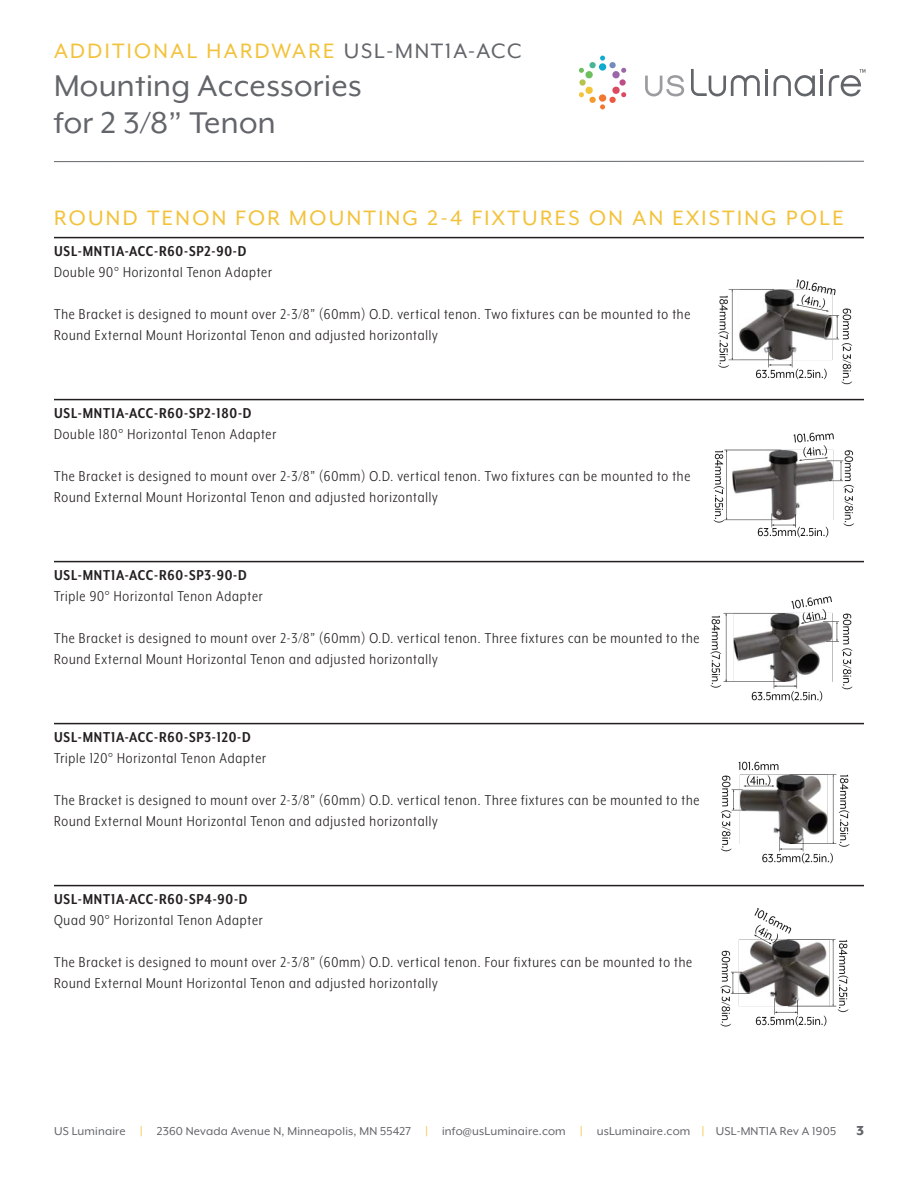
<style>
.page{position:relative;width:918px;height:1188px;background:#fff}
.page>*{position:absolute;margin:0;border:0;box-sizing:border-box;transform-origin:0 0}
.t1{font:34.5px/36.8px "Mr Eaves XL Mod OT";letter-spacing:.01em;color:#62656a}
.Head_Yellow{font:24px "Mr Eaves XL Mod OT";letter-spacing:.1em;color:#f3c23b}
.t2{font:16.5px/21px "Mr Eaves XL Mod Nar OT";letter-spacing:.05em;color:#231f20}
.t3{font:700 16.5px "Mr Eaves XL Mod Nar OT";letter-spacing:.05em;color:#231f20}
.t4{font:800 15px "Mr Eaves XL Mod OT";color:#62656a}
.t5{font:13.2px "Mr Eaves XL Mod OT";letter-spacing:.015em;color:#62656a}
.s1{color:#62656a}
.s2{font-weight:800;color:#f3c23b}
.s3{color:#63656a}
</style>
<div class="page">
<svg style="left:579px;top:79px;width:7px;height:7px"></svg>
<svg style="left:619px;top:79px;width:7px;height:7px"></svg>
<svg style="left:579px;top:86px;width:48px;height:23px"></svg>
<svg style="left:579px;top:56px;width:48px;height:23px"></svg>
<svg style="left:645px;top:75px;width:39px;height:21px"></svg>
<svg style="left:774px;top:75px;width:41px;height:21px"></svg>
<hr style="left:821px;top:76px;width:2px;height:20px;background:#62656a">
<svg style="left:691px;top:69px;width:77px;height:27px"></svg>
<svg style="left:829px;top:69px;width:36px;height:27px"></svg>
<hr style="left:54px;top:161px;width:810px;height:1px;background:#62656a">
<img style="left:702px;top:279px;width:162px;height:748px">
<hr style="left:54px;top:399px;width:810px;height:1px;background:#231f20">
<hr style="left:54px;top:561px;width:810px;height:1px;background:#231f20">
<hr style="left:54px;top:723px;width:810px;height:1px;background:#231f20">
<hr style="left:54px;top:885px;width:810px;height:1px;background:#231f20">
<hr style="left:54px;top:237px;width:810px;height:1px;background:#231f20">
<h2 class="Head_Yellow" style="left:54px;top:37px;width:469px">ADDITIONAL HARDWARE <span class="s1">USL-MNT1A-ACC</span></h2>
<h1 class="t1" style="left:54px;top:67px;width:309px">Mounting Accessories for 2 3/8” Tenon</h1>
<p class="Head_Yellow" style="left:54px;top:204px;width:791px">ROUND TENON FOR MOUNTING 2-4 FIXTURES ON AN EXISTING POLE</p>
<p class="t3" style="left:54px;top:243px;width:194px">USL-MNT1A-ACC-R60-SP2-90-D</p>
<p class="t2" style="left:54px;top:262px;width:220px">Double 90° Horizontal Tenon Adapter</p>
<p class="t2" style="left:54px;top:304px;width:638px">The Bracket is designed to mount over 2-3/8” (60mm) O.D. vertical tenon. Two fixtures can be mounted to the<br>Round External Mount Horizontal Tenon and adjusted horizontally</p>
<p class="t3" style="left:54px;top:405px;width:199px">USL-MNT1A-ACC-R60-SP2-180-D</p>
<p class="t2" style="left:54px;top:424px;width:224px">Double 180° Horizontal Tenon Adapter</p>
<p class="t2" style="left:54px;top:466px;width:638px">The Bracket is designed to mount over 2-3/8” (60mm) O.D. vertical tenon. Two fixtures can be mounted to the<br>Round External Mount Horizontal Tenon and adjusted horizontally</p>
<p class="t3" style="left:54px;top:567px;width:194px">USL-MNT1A-ACC-R60-SP3-90-D</p>
<p class="t2" style="left:54px;top:586px;width:210px">Triple 90° Horizontal Tenon Adapter</p>
<p class="t2" style="left:54px;top:628px;width:647px">The Bracket is designed to mount over 2-3/8” (60mm) O.D. vertical tenon. Three fixtures can be mounted to the<br>Round External Mount Horizontal Tenon and adjusted horizontally</p>
<p class="t3" style="left:54px;top:729px;width:198px">USL-MNT1A-ACC-R60-SP3-120-D</p>
<p class="t2" style="left:54px;top:748px;width:214px">Triple 120° Horizontal Tenon Adapter</p>
<p class="t2" style="left:54px;top:790px;width:647px">The Bracket is designed to mount over 2-3/8” (60mm) O.D. vertical tenon. Three fixtures can be mounted to the<br>Round External Mount Horizontal Tenon and adjusted horizontally</p>
<p class="t3" style="left:54px;top:891px;width:195px">USL-MNT1A-ACC-R60-SP4-90-D</p>
<p class="t2" style="left:54px;top:910px;width:210px">Quad 90° Horizontal Tenon Adapter</p>
<p class="t2" style="left:54px;top:952px;width:640px">The Bracket is designed to mount over 2-3/8” (60mm) O.D. vertical tenon. Four fixtures can be mounted to the<br>Round External Mount Horizontal Tenon and adjusted horizontally</p>
<p class="t5" style="left:54px;top:1123px;width:784px">US Luminaire <span class="s2">|</span> 2360 Nevada Avenue N, Minneapolis, MN 55427 <span class="s2">|</span> info@usLuminaire.com <span class="s2">|</span> <span class="s3">usLuminaire.com</span> <span class="s2">|</span> USL-MNT1A Rev A 1905</p>
<p class="t4" style="left:856px;top:1123px;width:9px">3</p>
</div>
